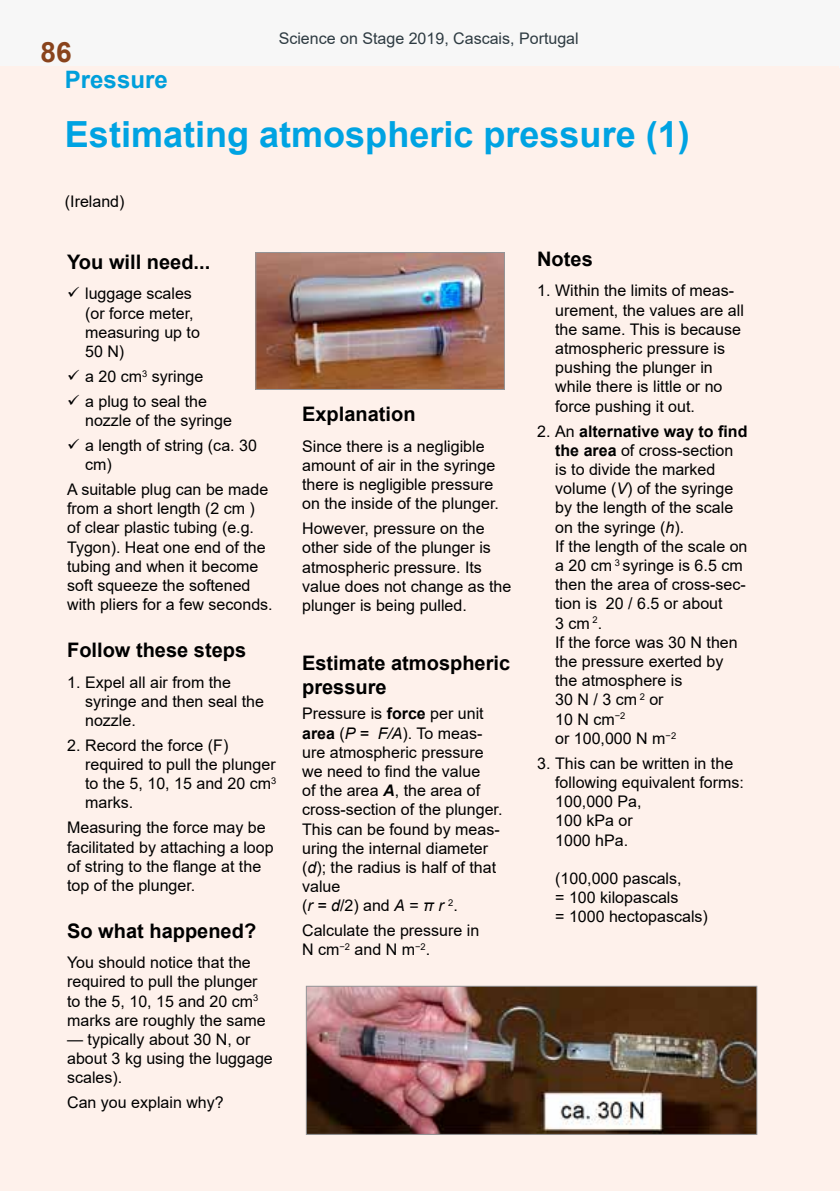
<style>
.page{position:relative;width:840px;height:1191px;background:#fff}
.page>*{position:absolute;margin:0;border:0;box-sizing:border-box;transform-origin:0 0}
.t1{font:700 36px "Arial";color:#00a3e2}
.t2{font:700 28px "Arial";color:#89431c}
.t3{font:700 24px "Arial";color:#009fdb}
.t4{font:700 20px/24px "Arial";color:#000}
.t5{font:16px/19.2px "Arial";color:#000}
.t6{font:16px "Arial";color:#2e3b42}
.s1{font-weight:700}
.s2{font-style:italic}
.s3{font-weight:700;font-style:italic}
</style>
<div class="page">
<div style="left:0;top:0;width:839px;height:68px;background:#f7f7f7"></div>
<div style="left:0;top:67px;width:837px;height:1124px;background:#fef1eb"></div>
<img style="left:308px;top:988px;width:446px;height:144px">
<div style="left:306px;top:986px;width:450px;height:148px;border:1px solid #939598"></div>
<img style="left:257px;top:254px;width:245px;height:133px">
<div style="left:255px;top:252px;width:249px;height:137px;border:1px solid #939598"></div>
<hr style="left:838px;top:68px;width:1px;height:1123px;background:#fef1eb">
<h2 class="t2" style="left:40px;top:32px;width:33px">86</h2>
<p class="t6" style="left:278px;top:27px;width:301px">Science on Stage 2019, Cascais, Portugal</p>
<h3 class="t3" style="left:65px;top:62px;width:104px">Pressure</h3>
<h1 class="t1" style="left:65px;top:109px;width:626px">Estimating atmospheric pressure (1)</h1>
<p class="t5" style="left:65px;top:192px;width:61px">(Ireland)</p>
<p class="t4" style="left:67px;top:250px;width:145px">You will need...</p>
<p class="t5" style="left:85px;top:284px;width:116px">luggage scales (or force meter, measuring up to<br>50 N)</p>
<p class="t5" style="left:85px;top:364px;width:123px;line-height:24.8px">a 20 cm<sup>3</sup> syringe a plug to seal the</p>
<p class="t5" style="left:85px;top:408px;width:173px;line-height:24.8px">nozzle of the syringe<br>a length of string (ca. 30</p>
<p class="t5" style="left:67px;top:452px;width:203px;line-height:24.8px;text-indent:18px">cm)<br>A suitable plug can be made</p>
<p class="t5" style="left:67px;top:499px;width:207px">from a short length (2 cm )<br>of clear plastic tubing (e.g.<br>Tygon). Heat one end of the tubing and when it become soft squeeze the softened with pliers for a few seconds.</p>
<p class="t4" style="left:67px;top:638px;width:180px">Follow these steps</p>
<p class="t5" style="left:85px;top:672px;width:180px;text-indent:-18px">1. Expel all air from the syringe and then seal the nozzle.</p>
<p class="t5" style="left:85px;top:735px;width:193px;text-indent:-18px">2. Record the force (F) required to pull the plunger to the 5, 10, 15 and 20 cm<sup>3 </sup>marks.</p>
<p class="t5" style="left:67px;top:818px;width:208px">Measuring the force may be facilitated by attaching a loop of string to the flange at the top of the plunger.</p>
<p class="t4" style="left:67px;top:918px;width:190px">So what happened?</p>
<p class="t5" style="left:67px;top:952px;width:200px">You should notice that the required to pull the plunger to the 5, 10, 15 and 20 cm<sup>3 </sup>marks are roughly the same</p>
<p class="t5" style="left:67px;top:1029px;width:207px">— typically about 30 N, or about 3 kg using the luggage scales).</p>
<p class="t5" style="left:67px;top:1093px;width:158px">Can you explain why?</p>
<p class="t4" style="left:302px;top:402px;width:115px">Explanation</p>
<p class="t5" style="left:302px;top:436px;width:198px">Since there is a negligible amount of air in the syringe there is negligible pressure on the inside of the plunger.</p>
<p class="t5" style="left:302px;top:519px;width:211px">However, pressure on the other side of the plunger is atmospheric pressure. Its value does not change as the plunger is being pulled.</p>
<p class="t4" style="left:302px;top:651px;width:209px">Estimate atmospheric pressure</p>
<p class="t5" style="left:302px;top:704px;width:202px">Pressure is <span class="s1">force</span> per unit <span class="s1">area</span> (<span class="s2">P = F/A</span>). To meas&shy;ure atmospheric pressure we need to find the value<br>of the area <span class="s3">A</span>, the area of cross-section of the plunger.<br>This can be found by meas&shy;uring the internal diameter (<span class="s2">d</span>); the radius is half of that value<br>(<span class="s2">r = d</span>/2) and <span class="s2">A</span> = <span class="s2">π r</span> <sup>2</sup>.</p>
<p class="t5" style="left:302px;top:921px;width:178px">Calculate the pressure in<br>N cm<sup>−2</sup> and N m<sup>−2</sup>.</p>
<p class="t4" style="left:537px;top:247px;width:57px">Notes</p>
<p class="t5" style="left:555px;top:281px;width:190px;text-indent:-18px">1. Within the limits of meas&shy;urement, the values are all the same. This is because atmospheric pressure is pushing the plunger in while there is little or no force pushing it out.</p>
<p class="t5" style="left:555px;top:421px;width:194px;text-indent:-18px">2. An <span class="s1">alternative way to find the area</span> of cross-section is to divide the marked volume (<span class="s2">V</span>) of the syringe by the length of the scale on the syringe (<span class="s2">h</span>).<br>If the length of the scale on a 20 cm <sup>3</sup> syringe is 6.5 cm then the area of cross-sec&shy;tion is 20 / 6.5 or about<br>3 cm <sup>2</sup>.<br>If the force was 30 N then the pressure exerted by the atmosphere is<br>30 N / 3 cm <sup>2</sup> or<br>10 N cm<sup>−2<br></sup>or 100,000 N m<sup>−2</sup></p>
<p class="t5" style="left:555px;top:753px;width:190px;text-indent:-18px">3. This can be written in the following equivalent forms:<br>100,000 Pa,<br>100 kPa or<br>1000 hPa.</p>
<p class="t5" style="left:555px;top:868px;width:154px">(100,000 pascals,<br>= 100 kilopascals<br>= 1000 hectopascals)</p>
</div>
